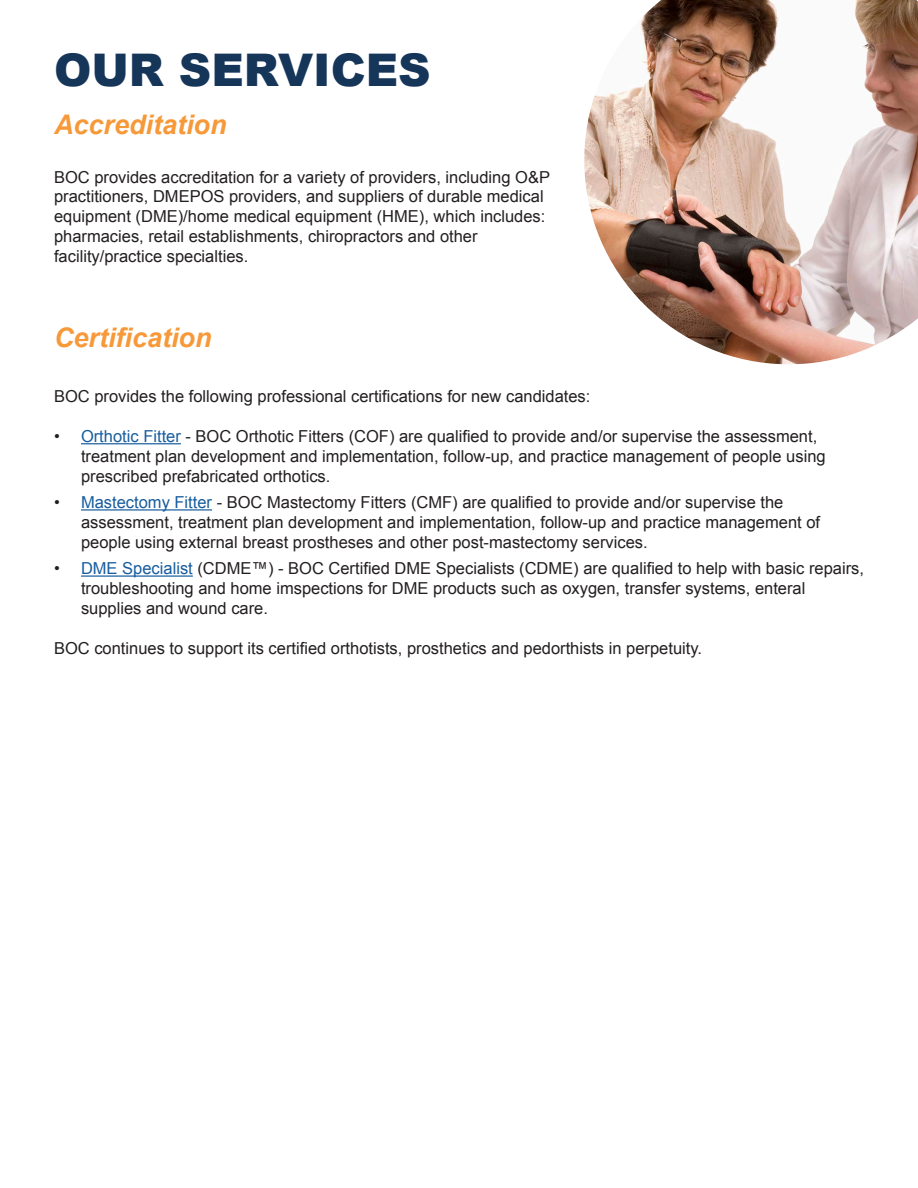
<style>
.page{position:relative;width:918px;height:1188px;background:#fff}
.page>*{position:absolute;margin:0;border:0;box-sizing:border-box;transform-origin:0 0}
.t1{font:900 45px "Arial";color:#153559}
.t2{font:italic 700 27px "Arial";color:#f79939}
.t3{font:16.5px/19.8px "Arial";color:#231f20}
.s1{color:#175d9e}
</style>
<div class="page">
<img style="left:584px;top:0;width:334px;height:364px">
<hr style="left:81px;top:443px;width:100px;height:1px;background:#175d9e">
<hr style="left:81px;top:509px;width:131px;height:2px;background:#175d9e">
<hr style="left:81px;top:575px;width:112px;height:2px;background:#175d9e">
<p class="t1" style="left:54px;top:37px;width:378px">OUR SERVICES</p>
<p class="t2" style="left:54px;top:107px;width:174px">Accreditation</p>
<p class="t3" style="left:54px;top:167px;width:498px">BOC provides accreditation for a variety of providers, including O&amp;P practitioners, DMEPOS providers, and suppliers of durable medical equipment (DME)/home medical equipment (HME), which includes: pharmacies, retail establishments, chiropractors and other facility/practice specialties.</p>
<p class="t2" style="left:54px;top:320px;width:159px">Certification</p>
<p class="t3" style="left:54px;top:387px;width:538px">BOC provides the following professional certifications for new candidates:</p>
<p class="t3" style="left:81px;top:427px;width:746px;text-indent:-27px">• <span class="s1">Orthotic Fitter</span> - BOC Orthotic Fitters (COF) are qualified to provide and/or supervise the assessment, treatment plan development and implementation, follow-up, and practice management of people using prescribed prefabricated orthotics.</p>
<p class="t3" style="left:81px;top:493px;width:741px;text-indent:-27px">• <span class="s1">Mastectomy Fitter</span> - BOC Mastectomy Fitters (CMF) are qualified to provide and/or supervise the assessment, treatment plan development and implementation, follow-up and practice management of people using external breast prostheses and other post-mastectomy services.</p>
<p class="t3" style="left:81px;top:559px;width:785px;text-indent:-27px">• <span class="s1">DME Specialist</span> (CDME™) - BOC Certified DME Specialists (CDME) are qualified to help with basic repairs, troubleshooting and home imspections for DME products such as oxygen, transfer systems, enteral supplies and wound care.</p>
<p class="t3" style="left:54px;top:638px;width:650px">BOC continues to support its certified orthotists, prosthetics and pedorthists in perpetuity.</p>
</div>
